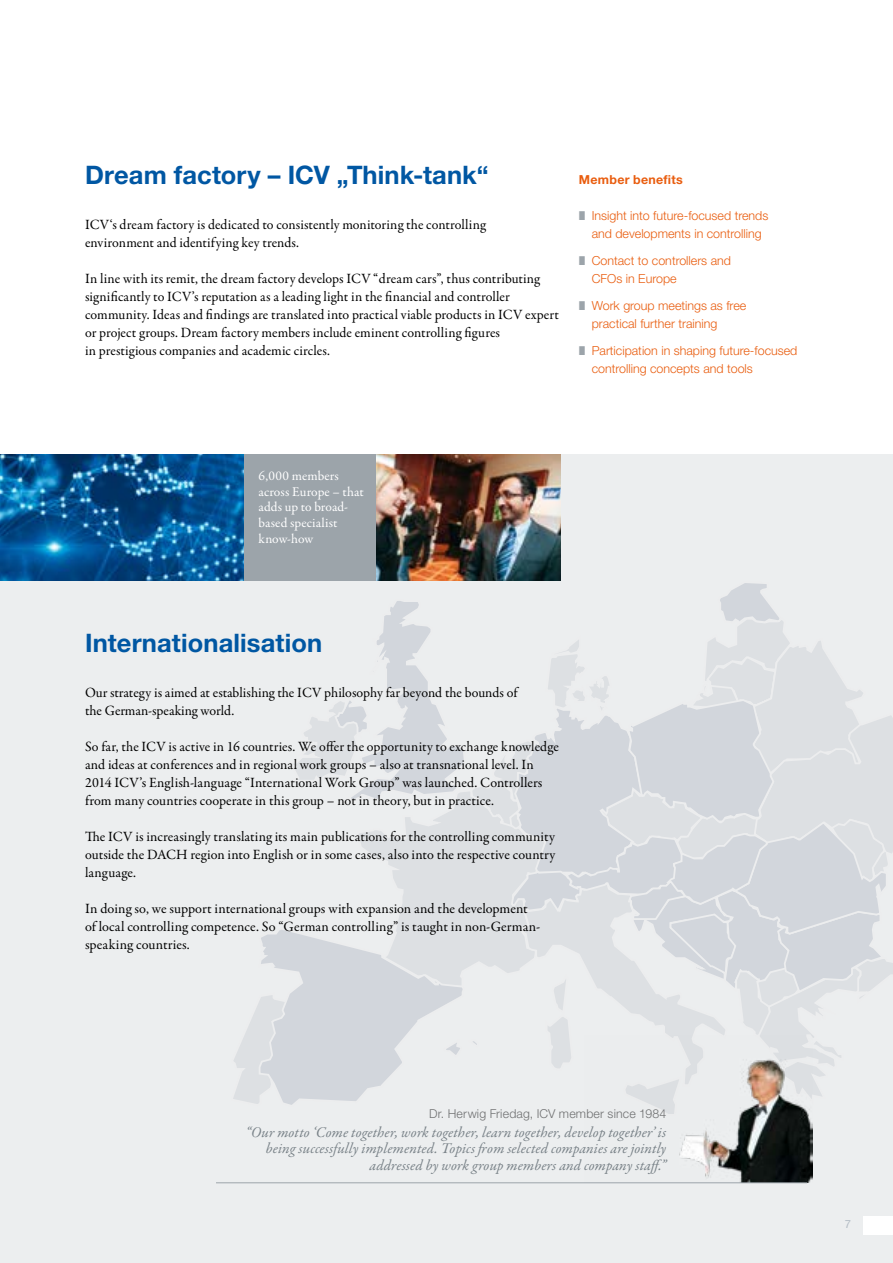
<style>
.page{position:relative;width:893px;height:1263px;background:#fff}
.page>*{position:absolute;margin:0;border:0;box-sizing:border-box;transform-origin:0 0}
.t1{font:700 25.5px "Helvetica Neue LT Pro";letter-spacing:.005em;color:#0057a3}
.t2{font:italic 15px/16.5px "Garamond Premr Pro";letter-spacing:.005em;color:#798288;text-align:right}
.t3{font:14.25px/18px "Garamond Premr Pro";letter-spacing:.005em;color:#000}
.t4{font:13.5px/15.8px "Garamond Premr Pro";letter-spacing:.005em;color:#fff}
.t5{font:300 12.45px/18px "Helvetica Neue LT Pro";color:#e95d0f}
.t6{font:700 12.45px "Helvetica Neue LT Pro";letter-spacing:.025em;color:#e95d0f}
.t7{font:300 12.3px "Helvetica Neue LT Pro";letter-spacing:.015em;color:#707172}
.t8{font:11.25px "Helvetica Neue LT Pro";color:#b3bcc5}
</style>
<div class="page">
<div style="left:0;top:454px;width:893px;height:809px;background:#eceeef"></div>
<svg style="left:230px;top:580px;width:663px;height:525px"></svg>
<img style="left:376px;top:454px;width:185px;height:126px">
<div style="left:244px;top:454px;width:132px;height:126px;background:#9ca4aa"></div>
<img style="left:0;top:454px;width:244px;height:126px">
<div style="left:863px;top:1216px;width:30px;height:18px;background:#fff"></div>
<img style="left:584px;top:1036px;width:229px;height:147px">
<hr style="left:216px;top:1182px;width:591px;height:1px;background:#9ca4aa">
<h1 class="t1" style="left:85px;top:159px;width:405px">Dream factory – ICV „Think-tank“</h1>
<p class="t3" style="left:85px;top:216px;width:402px">ICV‘s dream factory is dedicated to consistently monitoring the controlling environment and identifying key trends.</p>
<p class="t3" style="left:85px;top:270px;width:475px">In line with its remit, the dream factory develops ICV “dream cars”, thus contributing significantly to ICV’s reputation as a leading light in the financial and controller community. Ideas and findings are translated into practical viable products in ICV expert or project groups. Dream factory members include eminent controlling figures<br>in prestigious companies and academic circles.</p>
<p class="t6" style="left:579px;top:172px;width:105px">Member benefits</p>
<p class="t5" style="left:592px;top:206px;width:178px">Insight into future-focused trends and developments in controlling</p>
<p class="t5" style="left:592px;top:251px;width:141px">Contact to controllers and<br>CFOs in Europe</p>
<p class="t5" style="left:592px;top:296px;width:156px">Work group meetings as free practical further training</p>
<p class="t5" style="left:592px;top:341px;width:207px">Participation in shaping future-focused controlling concepts and tools</p>
<p class="t4" style="left:258px;top:468px;width:107px">6,000 members across Europe – that adds up to broad&shy;based specialist know-how</p>
<h1 class="t1" style="left:85px;top:627px;width:239px">Internationalisation</h1>
<p class="t3" style="left:85px;top:684px;width:434px">Our strategy is aimed at establishing the ICV philosophy far beyond the bounds of the German-speaking world.</p>
<p class="t3" style="left:85px;top:738px;width:475px">So far, the ICV is active in 16 countries. We offer the opportunity to exchange knowledge and ideas at conferences and in regional work groups – also at transnational level. In 2014 ICV’s English-language “International Work Group” was launched. Controllers from many countries cooperate in this group – not in theory, but in practice.</p>
<p class="t3" style="left:85px;top:828px;width:472px;text-align:justify">The ICV is increasingly translating its main publications for the controlling community outside the DACH region into English or in some cases, also into the respective country language.</p>
<p class="t3" style="left:85px;top:900px;width:457px">In doing so, we support international groups with expansion and the development of local controlling competence. So “German controlling” is taught in non-German&shy;speaking countries.</p>
<p class="t7" style="left:429px;top:1106px;width:239px">Dr. Herwig Friedag, ICV member since 1984</p>
<p class="t2" style="left:246px;top:1125px;width:422px">“Our motto ‘Come together, work together, learn together, develop together’ is being successfully implemented. Topics from selected companies are jointly addressed by work group members and company staff.”</p>
<p class="t8" style="left:845px;top:1217px;width:8px">7</p>
</div>
